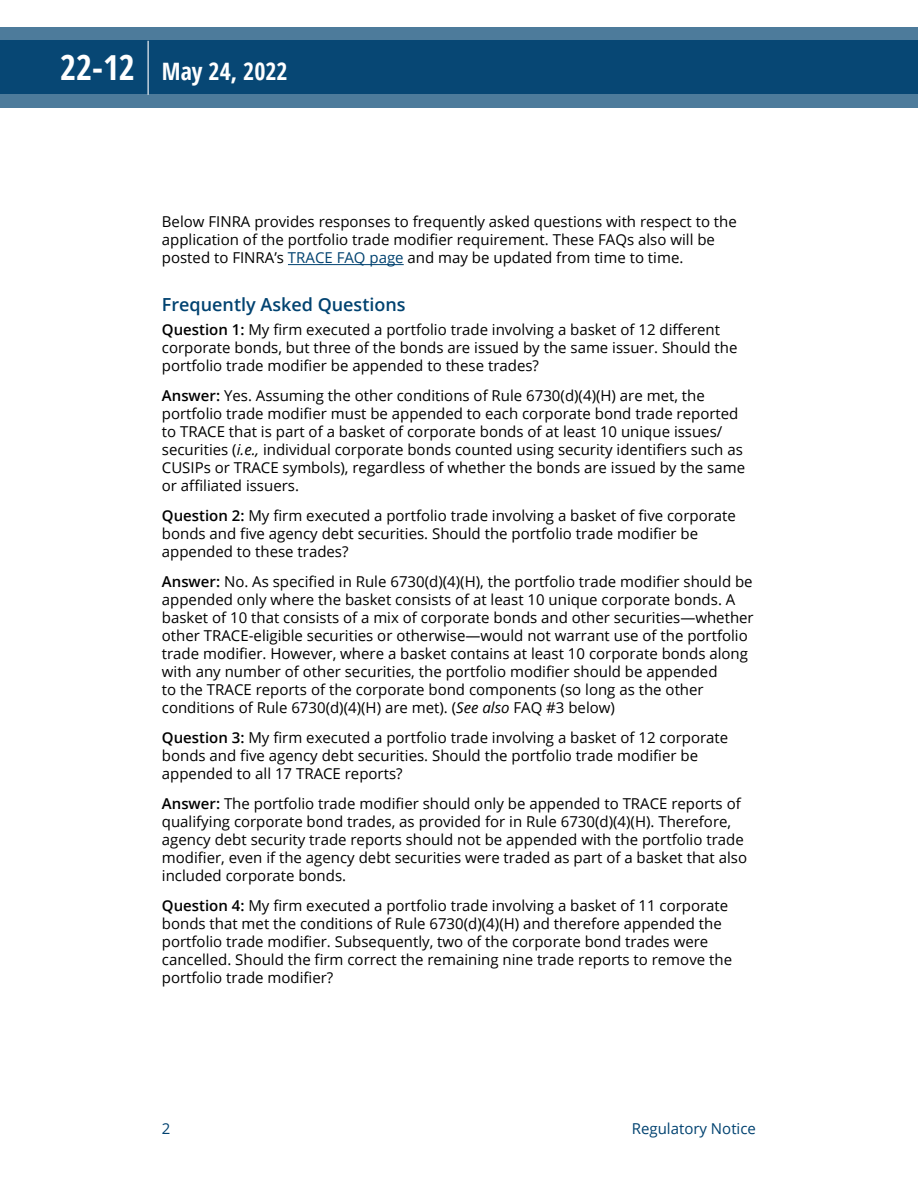
<style>
.page{position:relative;width:918px;height:1188px;background:#fff}
.page>*{position:absolute;margin:0;border:0;box-sizing:border-box;transform-origin:0 0}
.t1{font:700 24px "Open Sans Condensed";color:#fff}
.t2{font:600 18px "Open Sans";color:#004270}
.t3{font:15px/18px "Open Sans";color:#000}
.t4{font:15px "Open Sans";color:#004270}
.s1{font-size:34.5px}
.s2{color:#004270}
.s3{font-weight:600}
.s4{font-style:italic}
</style>
<div class="page">
<hr style="left:288px;top:264px;width:116px;height:1px;background:#004270">
<svg style="left:0;top:27px;width:918px;height:81px;background:#1e5881"></svg>
<hr style="left:148px;top:41px;width:1px;height:54px;background:#fff">
<h1 class="t1" style="left:60px;top:54px;width:229px"><span class="s1">22-12</span> May 24, 2022</h1>
<p class="t3" style="left:162px;top:213px;width:576px">Below FINRA provides responses to frequently asked questions with respect to the application of the portfolio trade modifier requirement. These FAQs also will be posted to FINRA’s <span class="s2">TRACE FAQ page</span> and may be updated from time to time.</p>
<p class="t2" style="left:162px;top:293px;width:245px">Frequently Asked Questions</p>
<p class="t3" style="left:162px;top:321px;width:577px"><span class="s3">Question 1:</span> My firm executed a portfolio trade involving a basket of 12 different corporate bonds, but three of the bonds are issued by the same issuer. Should the portfolio trade modifier be appended to these trades?</p>
<p class="t3" style="left:162px;top:387px;width:585px"><span class="s3">Answer:</span> Yes. Assuming the other conditions of Rule 6730(d)(4)(H) are met, the portfolio trade modifier must be appended to each corporate bond trade reported to TRACE that is part of a basket of corporate bonds of at least 10 unique issues/ securities (<span class="s4">i.e.,</span> individual corporate bonds counted using security identifiers such as CUSIPs or TRACE symbols), regardless of whether the bonds are issued by the same or affiliated issuers.</p>
<p class="t3" style="left:162px;top:507px;width:576px"><span class="s3">Question 2:</span> My firm executed a portfolio trade involving a basket of five corporate bonds and five agency debt securities. Should the portfolio trade modifier be appended to these trades?</p>
<p class="t3" style="left:162px;top:573px;width:593px"><span class="s3">Answer:</span> No. As specified in Rule 6730(d)(4)(H), the portfolio trade modifier should be appended only where the basket consists of at least 10 unique corporate bonds. A basket of 10 that consists of a mix of corporate bonds and other securities—whether other TRACE-eligible securities or otherwise—would not warrant use of the portfolio trade modifier. However, where a basket contains at least 10 corporate bonds along with any number of other securities, the portfolio modifier should be appended<br>to the TRACE reports of the corporate bond components (so long as the other conditions of Rule 6730(d)(4)(H) are met). (<span class="s4">See also</span> FAQ #3 below)</p>
<p class="t3" style="left:162px;top:729px;width:568px"><span class="s3">Question 3:</span> My firm executed a portfolio trade involving a basket of 12 corporate bonds and five agency debt securities. Should the portfolio trade modifier be appended to all 17 TRACE reports?</p>
<p class="t3" style="left:162px;top:795px;width:587px"><span class="s3">Answer:</span> The portfolio trade modifier should only be appended to TRACE reports of qualifying corporate bond trades, as provided for in Rule 6730(d)(4)(H). Therefore, agency debt security trade reports should not be appended with the portfolio trade modifier, even if the agency debt securities were traded as part of a basket that also included corporate bonds.</p>
<p class="t3" style="left:162px;top:897px;width:572px"><span class="s3">Question 4:</span> My firm executed a portfolio trade involving a basket of 11 corporate bonds that met the conditions of Rule 6730(d)(4)(H) and therefore appended the portfolio trade modifier. Subsequently, two of the corporate bond trades were cancelled. Should the firm correct the remaining nine trade reports to remove the portfolio trade modifier?</p>
<p class="t4" style="left:162px;top:1119px;width:10px">2</p>
<p class="t4" style="left:632px;top:1119px;width:126px">Regulatory Notice</p>
</div>
